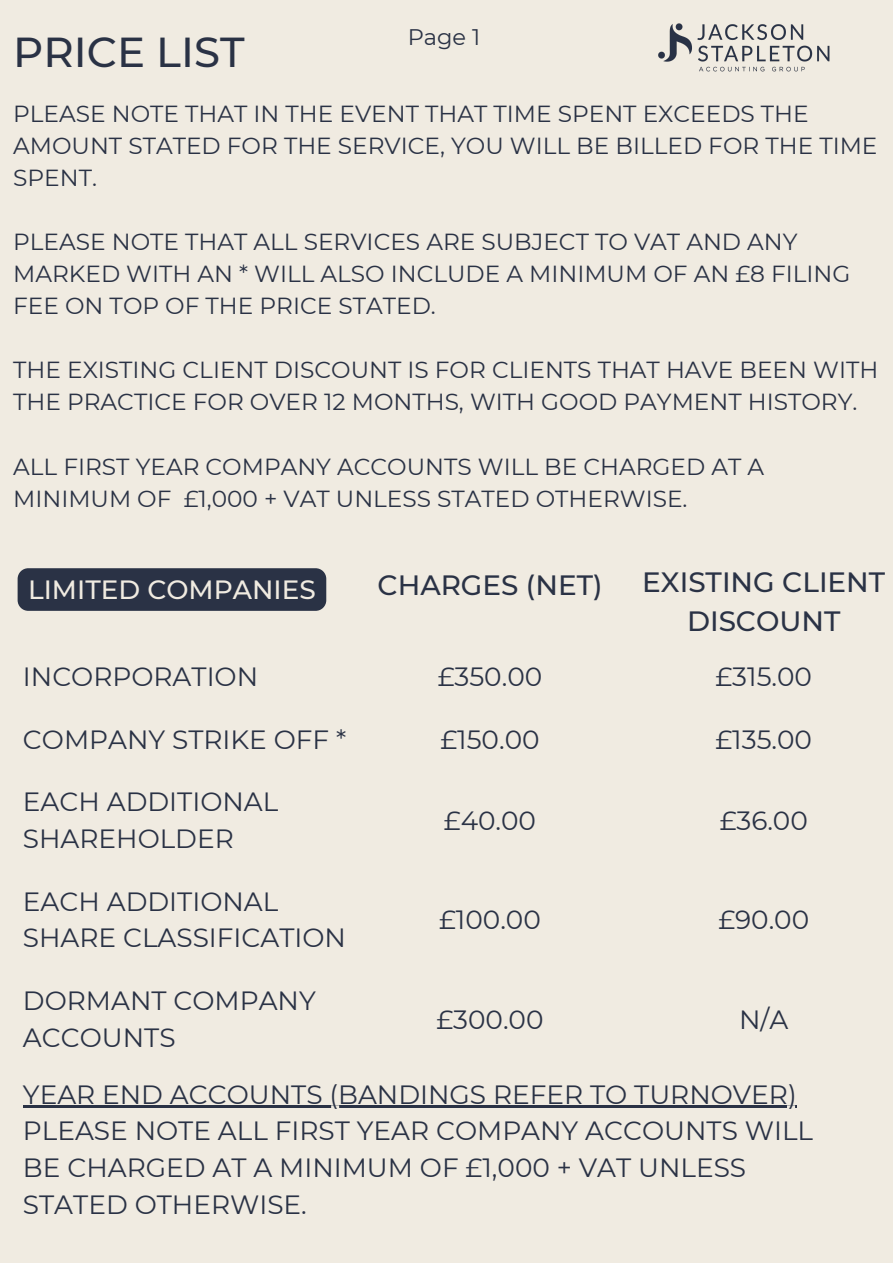
<style>
.page{position:relative;width:893px;height:1263px;background:#f0ebe1}
.page>*{position:absolute;margin:0;border:0;box-sizing:border-box;transform-origin:0 0}
.t1{font:500 41.78px "Montserrat";color:#2a3245}
.t2{font:500 27.9px/38.8px "Montserrat";color:#2a3245;text-align:center}
.t3{font:26.4px/36.6px "Montserrat";color:#2a3245}
.t4{font:500 26.4px "Montserrat";color:#f0ebe1}
.t5{font:23.25px/32.1px "Montserrat";color:#2a3245}
.t6{font:22.5px "Montserrat";color:#2a3245}
</style>
<div class="page">
<img style="left:658px;top:23px;width:172px;height:49px">
<div style="left:18px;top:568px;width:308px;height:43px;background:#2a3245;border-radius:11px"></div>
<hr style="left:23px;top:1105px;width:773px;height:3px;background:#2a3245">
<h1 class="t1" style="left:13px;top:26px;width:233px">PRICE LIST</h1>
<p class="t6" style="left:408px;top:24px;width:74px">Page 1</p>
<h3 class="t5" style="left:13px;top:97px;width:865px">PLEASE NOTE THAT IN THE EVENT THAT TIME SPENT EXCEEDS THE<br>AMOUNT STATED FOR THE SERVICE, YOU WILL BE BILLED FOR THE TIME<br>SPENT.</h3>
<h3 class="t5" style="left:13px;top:226px;width:838px">PLEASE NOTE THAT ALL SERVICES ARE SUBJECT TO VAT AND ANY<br>MARKED WITH AN * WILL ALSO INCLUDE A MINIMUM OF AN £8 FILING<br>FEE ON TOP OF THE PRICE STATED.</h3>
<h4 class="t5" style="left:13px;top:354px;width:866px">THE EXISTING CLIENT DISCOUNT IS FOR CLIENTS THAT HAVE BEEN WITH<br>THE PRACTICE FOR OVER 12 MONTHS, WITH GOOD PAYMENT HISTORY.</h4>
<h4 class="t5" style="left:13px;top:450px;width:752px">ALL FIRST YEAR COMPANY ACCOUNTS WILL BE CHARGED AT A<br>MINIMUM OF £1,000 + VAT UNLESS STATED OTHERWISE.</h4>
<h5 class="t4" style="left:28px;top:573px;width:289px">LIMITED COMPANIES</h5>
<h5 class="t2" style="left:377px;top:566px;width:226px">CHARGES (NET)</h5>
<h5 class="t2" style="left:642px;top:563px;width:244px">EXISTING CLIENT<br>DISCOUNT</h5>
<h5 class="t3" style="left:23px;top:658px;width:237px">INCORPORATION</h5>
<h3 class="t3" style="left:438px;top:658px;width:106px">£350.00</h3>
<h4 class="t3" style="left:715px;top:658px;width:98px">£315.00</h4>
<h2 class="t3" style="left:23px;top:721px;width:325px">COMPANY STRIKE OFF *</h2>
<h2 class="t3" style="left:23px;top:784px;width:257px">EACH ADDITIONAL<br>SHAREHOLDER</h2>
<h2 class="t3" style="left:23px;top:883px;width:325px">EACH ADDITIONAL<br>SHARE CLASSIFICATION</h2>
<h4 class="t3" style="left:23px;top:982px;width:294px">DORMANT COMPANY<br>ACCOUNTS</h4>
<h3 class="t3" style="left:440px;top:721px;width:101px">£150.00</h3>
<h3 class="t3" style="left:715px;top:721px;width:98px">£135.00</h3>
<h4 class="t3" style="left:444px;top:802px;width:94px">£40.00</h4>
<h4 class="t3" style="left:719px;top:802px;width:90px">£36.00</h4>
<h3 class="t3" style="left:439px;top:901px;width:103px">£100.00</h3>
<h4 class="t3" style="left:718px;top:901px;width:92px">£90.00</h4>
<h3 class="t3" style="left:436px;top:1001px;width:109px">£300.00</h3>
<h3 class="t3" style="left:739px;top:1001px;width:51px">N/A</h3>
<h3 class="t3" style="left:23px;top:1076px;width:791px">YEAR END ACCOUNTS (BANDINGS REFER TO TURNOVER)<br>PLEASE NOTE ALL FIRST YEAR COMPANY ACCOUNTS WILL BE CHARGED AT A MINIMUM OF £1,000 + VAT UNLESS STATED OTHERWISE.</h3>
</div>
